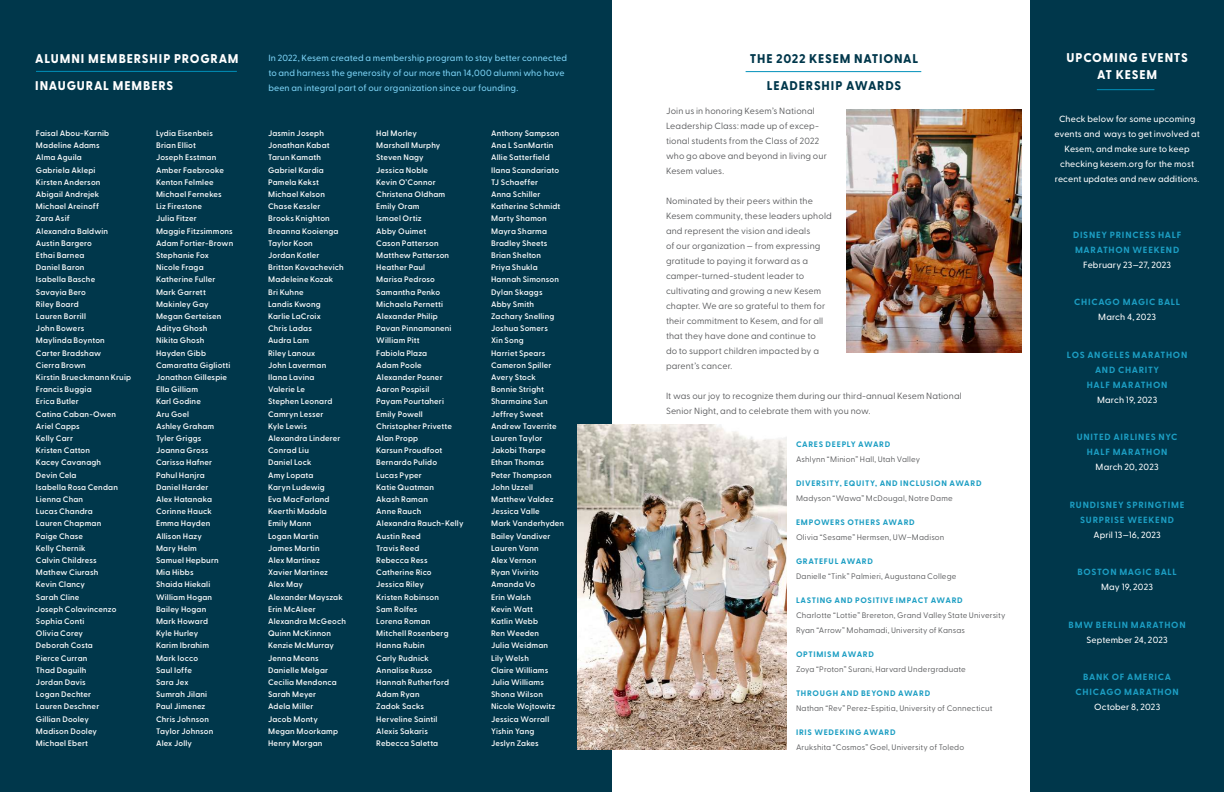
<style>
.page{position:relative;width:1224px;height:792px;background:#fff}
.page>*{position:absolute;margin:0;border:0;box-sizing:border-box;transform-origin:0 0}
.t1{font:800 12.6px/17px "Greycliff CF";letter-spacing:.07em;color:#fff;text-align:center;scale:.96 1}
.t2{font:800 12.6px "Greycliff CF";letter-spacing:.06em;color:#00374b;scale:.96 1}
.t3{font:9px/15px "Greycliff CF";letter-spacing:.01em;color:#57585a}
.t4{font:500 9px/15px "Greycliff CF";letter-spacing:.015em;color:#fff;text-align:center}
.t5{font:700 9px/15px "Greycliff CF";letter-spacing:.08em;color:#1c9ec3;text-align:center}
.t6{font:500 9px/15px "Greycliff CF";letter-spacing:.01em;color:#7cd3f6}
.t7{font:600 8px/12.2px "Greycliff CF";letter-spacing:.02em;color:#fff}
.t8{font:8px/15px "Greycliff CF";letter-spacing:.015em;color:#57585a}
.t9{font:700 8px "Greycliff CF";letter-spacing:.08em;color:#1c9ec3}
</style>
<div class="page">
<div style="left:0;top:0;width:612px;height:792px;background:#00374b"></div>
<div style="left:1030px;top:0;width:194px;height:792px;background:#00374b"></div>
<hr style="left:36px;top:71px;width:201px;height:1px;background:#0090ba">
<hr style="left:746px;top:71px;width:175px;height:1px;background:#0090ba">
<img style="left:847px;top:110px;width:175px;height:243px">
<img style="left:577px;top:425px;width:210px;height:325px">
<hr style="left:1097px;top:89px;width:57px;height:1px;background:#0090ba">
<p class="t6" style="left:268px;top:51px;width:300px">In 2022, Kesem created a membership program to stay better connected to and harness the generosity of our more than 14,000 alumni who have been an integral part of our organization since our founding.</p>
<h1 class="t1" style="left:1067px;top:50px;width:128px">UPCOMING EVENTS<br>AT KESEM</h1>
<h1 class="t1" style="left:35px;top:50px;width:213px">ALUMNI MEMBERSHIP PROGRAM</h1>
<h1 class="t2" style="left:750px;top:51px;width:177px">THE 2022 KESEM NATIONAL</h1>
<h1 class="t1" style="left:35px;top:77px;width:145px">INAUGURAL MEMBERS</h1>
<h1 class="t2" style="left:767px;top:78px;width:141px">LEADERSHIP AWARDS</h1>
<p class="t7" style="left:36px;top:127px;width:97px">Faisal Abou-Karnib<br>Madeline Adams<br>Alma Aguila<br>Gabriela Aklepi<br>Kirsten Anderson<br>Abigail Andrejek<br>Michael Areinoff<br>Zara Asif<br>Alexandra Baldwin<br>Austin Bargero<br>Ethai Barnea<br>Daniel Baron<br>Isabella Basche<br>Savayia Bero<br>Riley Board<br>Lauren Borrill<br>John Bowers<br>Maylinda Boynton<br>Carter Bradshaw<br>Cierra Brown<br>Kirstin Brueckmann Kruip<br>Francis Buggia<br>Erica Butler<br>Catina Caban-Owen<br>Ariel Capps<br>Kelly Carr<br>Kristen Catton<br>Kacey Cavanagh<br>Devin Cela<br>Isabella Rosa Cendan<br>Lienna Chan<br>Lucas Chandra<br>Lauren Chapman<br>Paige Chase<br>Kelly Chernik<br>Calvin Childress<br>Mathew Ciurash<br>Kevin Clancy<br>Sarah Cline<br>Joseph Colavincenzo<br>Sophia Conti<br>Olivia Corey<br>Deborah Costa<br>Pierce Curran<br>Thad Daguilh<br>Jordan Davis<br>Logan Dechter<br>Lauren Deschner<br>Gillian Dooley<br>Madison Dooley<br>Michael Ebert</p>
<p class="t7" style="left:156px;top:127px;width:79px">Lydia Eisenbeis<br>Brian Elliot<br>Joseph Esstman<br>Amber Faebrooke<br>Kenton Felmlee<br>Michael Fernekes<br>Liz Firestone<br>Julia Fitzer<br>Maggie Fitzsimmons<br>Adam Fortier-Brown<br>Stephanie Fox<br>Nicole Fraga<br>Katherine Fuller<br>Mark Garrett<br>Makinley Gay<br>Megan Gerteisen<br>Aditya Ghosh<br>Nikita Ghosh<br>Hayden Gibb<br>Camaratta Gigliotti<br>Jonathon Gillespie<br>Ella Gilliam<br>Karl Godine<br>Aru Goel<br>Ashley Graham<br>Tyler Griggs<br>Joanna Gross<br>Carissa Hafner<br>Pahul Hanjra<br>Daniel Harder<br>Alex Hatanaka<br>Corinne Hauck<br>Emma Hayden<br>Allison Hazy<br>Mary Helm<br>Samuel Hepburn<br>Mia Hibbs<br>Shaida Hiekali<br>William Hogan<br>Bailey Hogan<br>Mark Howard<br>Kyle Hurley<br>Karim Ibrahim<br>Mark Iocco<br>Saul Ioffe<br>Sara Jex<br>Sumrah Jilani<br>Paul Jimenez<br>Chris Johnson<br>Taylor Johnson<br>Alex Jolly</p>
<p class="t7" style="left:268px;top:127px;width:79px">Jasmin Joseph<br>Jonathan Kabat<br>Tarun Kamath<br>Gabriel Kardia<br>Pamela Kekst<br>Michael Kelson<br>Chase Kessler<br>Brooks Knighton<br>Breanna Kooienga<br>Taylor Koon<br>Jordan Kotler<br>Britton Kovachevich<br>Madeleine Kozak<br>Bri Kuhne<br>Landis Kwong<br>Karlie LaCroix<br>Chris Ladas<br>Audra Lam<br>Riley Lanoux<br>John Laverman<br>Ilana Lavina<br>Valerie Le<br>Stephen Leonard<br>Camryn Lesser<br>Kyle Lewis<br>Alexandra Linderer<br>Conrad Liu<br>Daniel Lock<br>Amy Lopata<br>Karyn Ludewig<br>Eva MacFarland<br>Keerthi Madala<br>Emily Mann<br>Logan Martin<br>James Martin<br>Alex Martinez<br>Xavier Martinez<br>Alex May<br>Alexander Mayszak<br>Erin McAleer<br>Alexandra McGeoch<br>Quinn McKinnon<br>Kenzie McMurray<br>Jenna Means<br>Danielle Melgar<br>Cecilia Mendonca<br>Sarah Meyer<br>Adela Miller<br>Jacob Monty<br>Megan Moorkamp<br>Henry Morgan</p>
<p class="t7" style="left:376px;top:127px;width:89px">Hal Morley<br>Marshall Murphy<br>Steven Nagy<br>Jessica Noble<br>Kevin O’Connor<br>Christena Oldham<br>Emily Oram<br>Ismael Ortiz<br>Abby Ouimet<br>Cason Patterson<br>Matthew Patterson<br>Heather Paul<br>Marisa Pedroso<br>Samantha Penko<br>Michaela Pernetti<br>Alexander Philip<br>Pavan Pinnamaneni<br>William Pitt<br>Fabiola Plaza<br>Adam Poole<br>Alexander Posner<br>Aaron Pospisil<br>Payam Pourtaheri<br>Emily Powell<br>Christopher Privette<br>Alan Propp<br>Karsun Proudfoot<br>Bernardo Pulido<br>Lucas Pyper<br>Katie Quatman<br>Akash Raman<br>Anne Rauch<br>Alexandra Rauch-Kelly<br>Austin Reed<br>Travis Reed<br>Rebecca Ress<br>Catherine Rico<br>Jessica Riley<br>Kristen Robinson<br>Sam Rolfes<br>Lorena Roman<br>Mitchell Rosenberg<br>Hanna Rubin<br>Carly Rudnick<br>Annalise Russo<br>Hannah Rutherford<br>Adam Ryan<br>Zadok Sacks<br>Herveline Saintil<br>Alexis Sakaris<br>Rebecca Saletta</p>
<p class="t7" style="left:491px;top:127px;width:75px">Anthony Sampson<br>Ana L SanMartin<br>Allie Satterfield<br>Ilana Scandariato<br>TJ Schaeffer<br>Anna Schiller<br>Katherine Schmidt<br>Marty Shamon<br>Mayra Sharma<br>Bradley Sheets<br>Brian Shelton<br>Priya Shukla<br>Hannah Simonson<br>Dylan Skaggs<br>Abby Smith<br>Zachary Snelling<br>Joshua Somers<br>Xin Song<br>Harriet Spears<br>Cameron Spiller<br>Avery Stock<br>Bonnie Stright<br>Sharmaine Sun<br>Jeffrey Sweet<br>Andrew Taverrite<br>Lauren Taylor<br>Jakobi Tharpe<br>Ethan Thomas<br>Peter Thompson<br>John Uzzell<br>Matthew Valdez<br>Jessica Valle<br>Mark Vanderhyden<br>Bailey Vandiver<br>Lauren Vann<br>Alex Vernon<br>Ryan Vivirito<br>Amanda Vo<br>Erin Walsh<br>Kevin Watt<br>Katlin Webb<br>Ren Weeden<br>Julia Weidman<br>Lily Welsh<br>Claire Williams<br>Julia Williams<br>Shona Wilson<br>Nicole Wojtowitz<br>Jessica Worrall<br>Yishin Yang<br>Jeslyn Zakes</p>
<p class="t3" style="left:666px;top:103px;width:162px">Join us in honoring Kesem’s National<br>Leadership Class: made up of excep&shy;tional students from the Class of 2022 who go above and beyond in living our<br>Kesem values.</p>
<p class="t3" style="left:666px;top:193px;width:167px">Nominated by their peers within the Kesem community, these leaders uphold and represent the vision and ideals<br>of our organization — from expressing gratitude to paying it forward as a camper-turned-student leader to cultivating and growing a new Kesem chapter. We are so grateful to them for their commitment to Kesem, and for all that they have done and continue to<br>do to support children impacted by a parent’s cancer.</p>
<p class="t3" style="left:666px;top:388px;width:297px">It was our joy to recognize them during our third-annual Kesem National<br>Senior Night, and to celebrate them with you now.</p>
<p class="t9" style="left:796px;top:439px;width:96px">CARES DEEPLY AWARD</p>
<p class="t8" style="left:796px;top:452px;width:126px">Ashlynn “Minion” Hall, Utah Valley</p>
<p class="t9" style="left:796px;top:478px;width:187px">DIVERSITY, EQUITY, AND INCLUSION AWARD</p>
<p class="t8" style="left:796px;top:491px;width:158px">Madyson “Wawa” McDougal, Notre Dame</p>
<p class="t9" style="left:796px;top:517px;width:120px">EMPOWERS OTHERS AWARD</p>
<p class="t8" style="left:796px;top:530px;width:150px">Olivia “Sesame” Hermsen, UW–Madison</p>
<p class="t9" style="left:796px;top:556px;width:78px">GRATEFUL AWARD</p>
<p class="t8" style="left:796px;top:569px;width:162px">Danielle “Tink” Palmieri, Augustana College</p>
<p class="t9" style="left:796px;top:595px;width:168px">LASTING AND POSITIVE IMPACT AWARD</p>
<p class="t8" style="left:796px;top:608px;width:211px">Charlotte “Lottie” Brereton, Grand Valley State University<br>Ryan “Arrow” Mohamadi, University of Kansas</p>
<p class="t9" style="left:796px;top:649px;width:79px">OPTIMISM AWARD</p>
<p class="t8" style="left:796px;top:662px;width:171px">Zoya “Proton” Surani, Harvard Undergraduate</p>
<p class="t9" style="left:796px;top:688px;width:136px">THROUGH AND BEYOND AWARD</p>
<p class="t8" style="left:796px;top:701px;width:198px">Nathan “Rev” Perez-Espitia, University of Connecticut</p>
<p class="t9" style="left:796px;top:727px;width:101px">IRIS WEDEKING AWARD</p>
<p class="t8" style="left:796px;top:740px;width:170px">Arukshita “Cosmos” Goel, University of Toledo</p>
<p class="t4" style="left:1054px;top:111px;width:147px">Check below for some upcoming events and ways to get involved at<br>Kesem, and make sure to keep checking kesem.org for the most recent updates and new additions.</p>
<p class="t5" style="left:1073px;top:227px;width:110px;text-align:left">DISNEY PRINCESS HALF<br>MARATHON WEEKEND</p>
<p class="t4" style="left:1083px;top:257px;width:90px">February 23—27, 2023</p>
<p class="t5" style="left:1074px;top:295px;width:108px">CHICAGO MAGIC BALL</p>
<p class="t4" style="left:1098px;top:310px;width:59px">March 4, 2023</p>
<p class="t5" style="left:1067px;top:347px;width:122px">LOS ANGELES MARATHON<br>AND CHARITY<br>HALF MARATHON</p>
<p class="t4" style="left:1097px;top:392px;width:62px">March 19, 2023</p>
<p class="t5" style="left:1077px;top:430px;width:102px">UNITED AIRLINES NYC<br>HALF MARATHON</p>
<p class="t4" style="left:1096px;top:460px;width:65px">March 20, 2023</p>
<p class="t5" style="left:1070px;top:497px;width:116px">RUNDISNEY SPRINGTIME<br>SURPRISE WEEKEND</p>
<p class="t4" style="left:1093px;top:527px;width:69px">April 13—16, 2023</p>
<p class="t5" style="left:1077px;top:565px;width:101px">BOSTON MAGIC BALL</p>
<p class="t4" style="left:1101px;top:580px;width:53px">May 19, 2023</p>
<p class="t5" style="left:1069px;top:617px;width:119px">BMW BERLIN MARATHON</p>
<p class="t4" style="left:1087px;top:632px;width:83px">September 24, 2023</p>
<p class="t5" style="left:1075px;top:670px;width:105px">BANK OF AMERICA<br>CHICAGO MARATHON</p>
<p class="t4" style="left:1094px;top:700px;width:68px">October 8, 2023</p>
</div>
